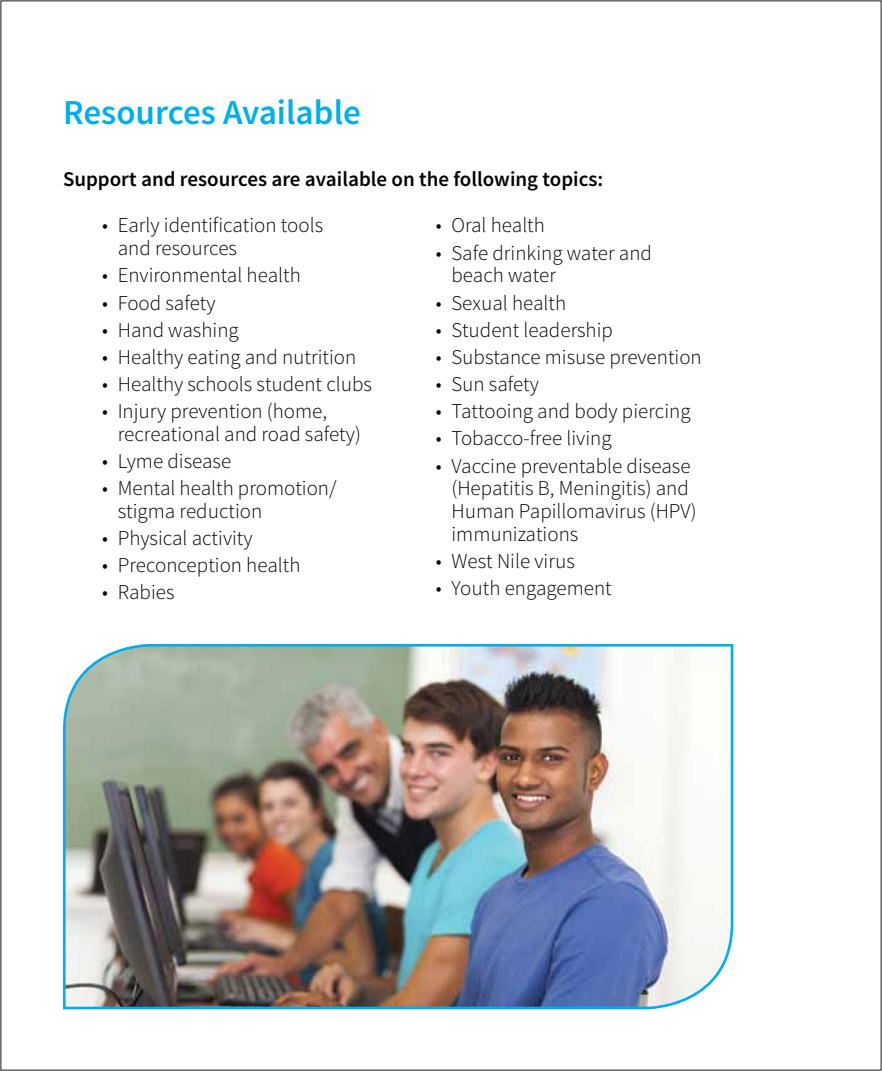
<style>
.page{position:relative;width:882px;height:1071px;background:#fff}
.page>*{position:absolute;margin:0;border:0;box-sizing:border-box;transform-origin:0 0}
.Heading_1{font:600 35px "Source Sans Pro";color:#00aeef}
.t1{font:300 21px/22.8px "Source Sans Pro";color:#000}
.Body{font:600 21px "Source Sans Pro";color:#000}
</style>
<div class="page">
<img style="left:63px;top:643px;width:671px;height:367px">
<h1 class="Heading_1" style="left:63px;top:91px;width:299px">Resources Available</h1>
<p class="Body" style="left:63px;top:166px;width:542px">Support and resources are available on the following topics:</p>
<p class="t1" style="left:118px;top:214px;width:207px;text-indent:-16px">• Early identification tools and resources</p>
<p class="t1" style="left:102px;top:264px;width:200px">• Environmental health</p>
<p class="t1" style="left:102px;top:291px;width:115px">• Food safety</p>
<p class="t1" style="left:102px;top:318px;width:138px">• Hand washing</p>
<p class="t1" style="left:102px;top:346px;width:256px">• Healthy eating and nutrition</p>
<p class="t1" style="left:102px;top:373px;width:271px">• Healthy schools student clubs</p>
<p class="t1" style="left:118px;top:400px;width:245px;text-indent:-16px">• Injury prevention (home, recreational and road safety)</p>
<p class="t1" style="left:102px;top:450px;width:131px">• Lyme disease</p>
<p class="t1" style="left:118px;top:477px;width:220px;text-indent:-16px">• Mental health promotion/ stigma reduction</p>
<p class="t1" style="left:102px;top:527px;width:152px">• Physical activity</p>
<p class="t1" style="left:102px;top:554px;width:200px">• Preconception health</p>
<p class="t1" style="left:102px;top:581px;width:74px">• Rabies</p>
<p class="t1" style="left:436px;top:214px;width:111px">• Oral health</p>
<p class="t1" style="left:452px;top:241px;width:202px;text-indent:-16px">• Safe drinking water and beach water</p>
<p class="t1" style="left:436px;top:291px;width:132px">• Sexual health</p>
<p class="t1" style="left:436px;top:318px;width:179px">• Student leadership</p>
<p class="t1" style="left:436px;top:346px;width:268px">• Substance misuse prevention</p>
<p class="t1" style="left:436px;top:373px;width:105px">• Sun safety</p>
<p class="t1" style="left:436px;top:400px;width:256px">• Tattooing and body piercing</p>
<p class="t1" style="left:436px;top:427px;width:177px">• Tobacco-free living</p>
<p class="t1" style="left:452px;top:454px;width:247px;text-indent:-16px">• Vaccine preventable disease (Hepatitis B, Meningitis) and<br>Human Papillomavirus (HPV) immunizations</p>
<p class="t1" style="left:436px;top:550px;width:141px">• West Nile virus</p>
<p class="t1" style="left:436px;top:577px;width:178px">• Youth engagement</p>
</div>
